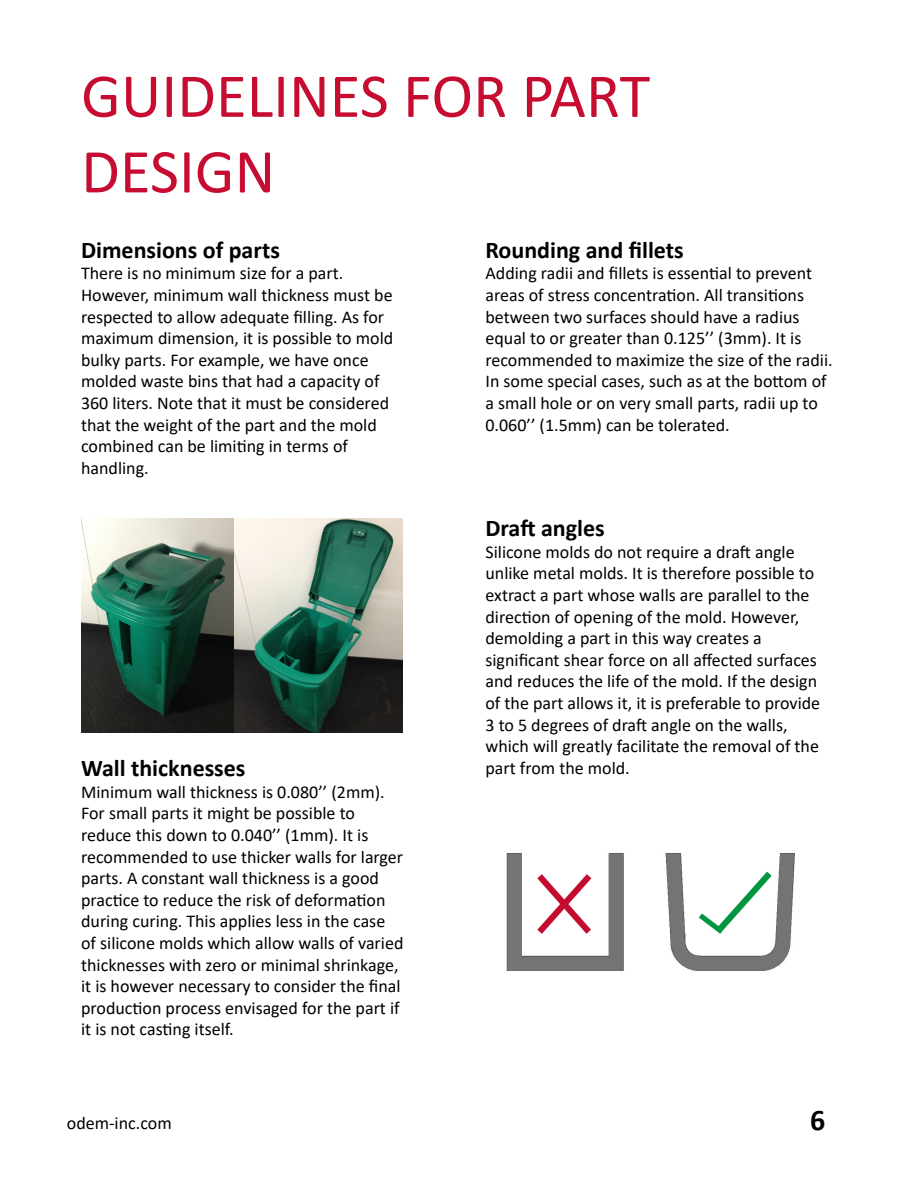
<style>
.page{position:relative;width:918px;height:1188px;background:#fff}
.page>*{position:absolute;margin:0;border:0;box-sizing:border-box;transform-origin:0 0}
.t1{font:63px/75.6px "Calibri";color:#c60c30}
.t2{font:700 30px "Calibri";color:#000}
.t3{font:700 24px "Calibri";color:#000}
.t4{font:18px/21.6px "Calibri";color:#000}
</style>
<div class="page">
<img style="left:506px;top:853px;width:289px;height:118px">
<img style="left:81px;top:518px;width:153px;height:214px">
<svg style="left:234px;top:518px;width:169px;height:214px;background:#647c70"></svg>
<p class="t1" style="left:81px;top:57px;width:571px">GUIDELINES FOR PART<br>DESIGN</p>
<p class="t3" style="left:81px;top:233px;width:200px">Dimensions of parts</p>
<p class="t4" style="left:81px;top:262px;width:314px">There is no minimum size for a part.<br>However, minimum wall thickness must be respected to allow adequate filling. As for maximum dimension, it is possible to mold bulky parts. For example, we have once molded waste bins that had a capacity of 360 liters. Note that it must be considered that the weight of the part and the mold combined can be limiting in terms of handling.</p>
<p class="t3" style="left:485px;top:233px;width:200px">Rounding and fillets</p>
<p class="t4" style="left:485px;top:262px;width:349px">Adding radii and fillets is essential to prevent areas of stress concentration. All transitions between two surfaces should have a radius equal to or greater than 0.125’’ (3mm). It is recommended to maximize the size of the radii.<br>In some special cases, such as at the bottom of a small hole or on very small parts, radii up to 0.060’’ (1.5mm) can be tolerated.</p>
<p class="t3" style="left:485px;top:511px;width:121px">Draft angles</p>
<p class="t4" style="left:485px;top:541px;width:336px">Silicone molds do not require a draft angle unlike metal molds. It is therefore possible to extract a part whose walls are parallel to the direction of opening of the mold. However, demolding a part in this way creates a significant shear force on all affected surfaces and reduces the life of the mold. If the design of the part allows it, it is preferable to provide 3 to 5 degrees of draft angle on the walls, which will greatly facilitate the removal of the</p>
<p class="t3" style="left:81px;top:751px;width:166px">Wall thicknesses</p>
<p class="t4" style="left:485px;top:757px;width:146px">part from the mold.</p>
<p class="t4" style="left:81px;top:781px;width:324px">Minimum wall thickness is 0.080’’ (2mm).<br>For small parts it might be possible to reduce this down to 0.040’’ (1mm). It is recommended to use thicker walls for larger parts. A constant wall thickness is a good practice to reduce the risk of deformation during curing. This applies less in the case of silicone molds which allow walls of varied thicknesses with zero or minimal shrinkage, it is however necessary to consider the final production process envisaged for the part if it is not casting itself.</p>
<p class="t4" style="left:67px;top:1112px;width:106px">odem-inc.com</p>
<p class="t2" style="left:810px;top:1098px;width:17px">6</p>
</div>
